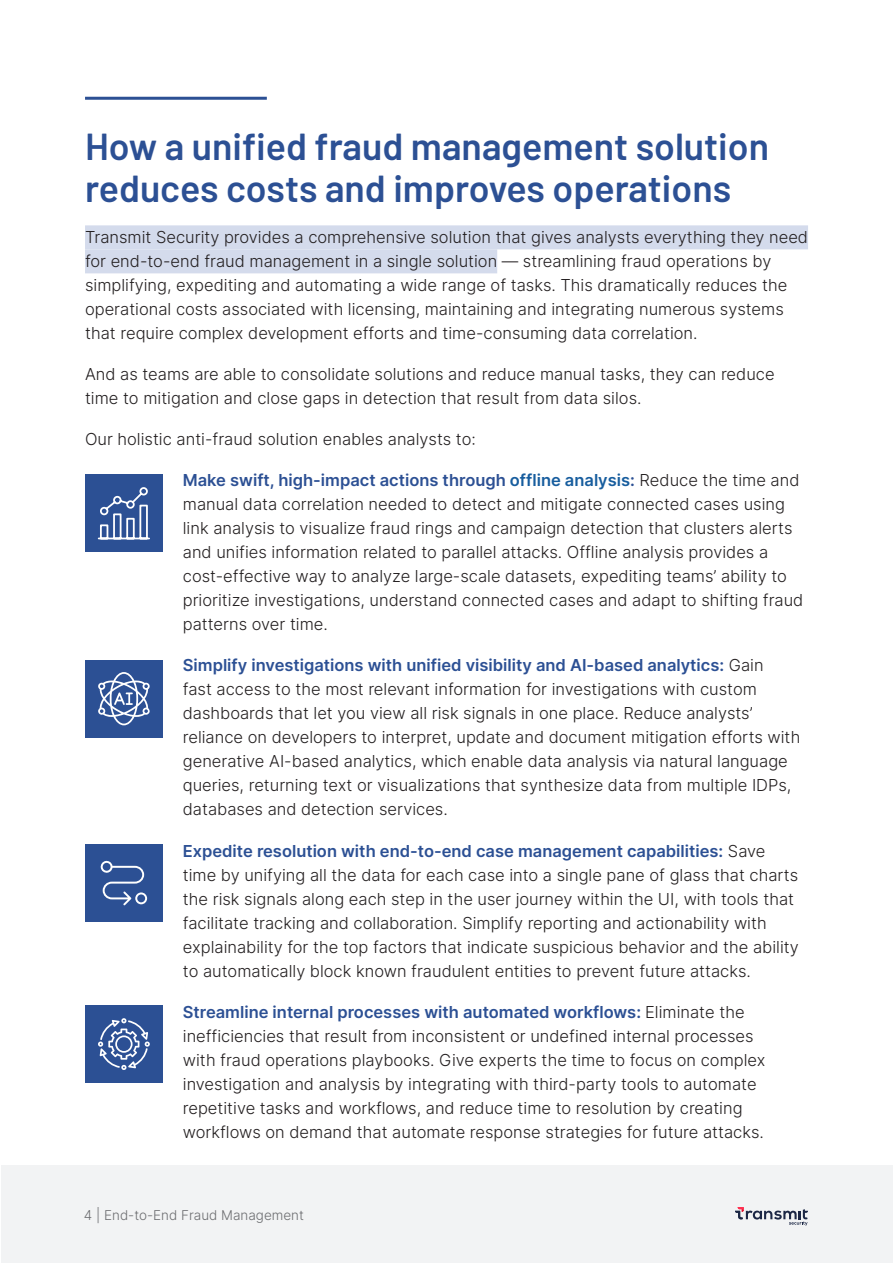
<style>
.page{position:relative;width:893px;height:1263px;background:#fff}
.page>*{position:absolute;margin:0;border:0;box-sizing:border-box;transform-origin:0 0}
.ratz{font:600 37.5px/42px "Barlow";color:#2c5094}
.ratz-2{font:300 16.5px/24px "Inter";color:#231f20}
.t1{font:300 13.5px "Inter";color:#6c6d70}
.s1{font-weight:600;color:#2c5094}
.s2{font-weight:600;color:#175d9e}
</style>
<div class="page">
<div style="left:1px;top:1165px;width:891px;height:97px;background:#f2f3f4"></div>
<svg style="left:735px;top:1207px;width:73px;height:19px"></svg>
<div style="left:85px;top:225px;width:723px;height:24px;background:#d4dbec"></div>
<div style="left:85px;top:249px;width:412px;height:24px;background:#d4dbec"></div>
<div style="left:85px;top:474px;width:78px;height:78px;background:#2c5094"></div>
<div style="left:85px;top:660px;width:78px;height:77px;background:#2c5094"></div>
<div style="left:85px;top:844px;width:78px;height:78px;background:#2c5094"></div>
<hr style="left:85px;top:97px;width:182px;height:3px;background:#2c5094">
<div style="left:85px;top:1005px;width:78px;height:78px;background:#2c5094"></div>
<svg style="left:97px;top:487px;width:53px;height:53px"></svg>
<svg style="left:98px;top:672px;width:52px;height:53px"></svg>
<svg style="left:98px;top:1018px;width:52px;height:52px"></svg>
<svg style="left:101px;top:861px;width:46px;height:44px"></svg>
<p class="ratz" style="left:85px;top:123px;width:685px">How a unified fraud management solution reduces costs and improves operations</p>
<p class="ratz-2" style="left:85px;top:225px;width:724px">Transmit Security provides a comprehensive solution that gives analysts everything they need for end-to-end fraud management in a single solution — streamlining fraud operations by simplifying, expediting and automating a wide range of tasks. This dramatically reduces the operational costs associated with licensing, maintaining and integrating numerous systems that require complex development efforts and time-consuming data correlation.</p>
<p class="ratz-2" style="left:85px;top:362px;width:691px">And as teams are able to consolidate solutions and reduce manual tasks, they can reduce time to mitigation and close gaps in detection that result from data silos.</p>
<p class="ratz-2" style="left:85px;top:427px;width:392px">Our holistic anti-fraud solution enables analysts to:</p>
<p class="ratz-2" style="left:183px;top:468px;width:622px"><span class="s1">Make swift, high-impact actions through</span> <span class="s2">offline analysis</span><span class="s1">:</span> Reduce the time and manual data correlation needed to detect and mitigate connected cases using link analysis to visualize fraud rings and campaign detection that clusters alerts and unifies information related to parallel attacks. Offline analysis provides a cost-effective way to analyze large-scale datasets, expediting teams’ ability to prioritize investigations, understand connected cases and adapt to shifting fraud patterns over time.</p>
<p class="ratz-2" style="left:183px;top:653px;width:619px"><span class="s1">Simplify investigations with unified visibility and AI-based analytics:</span> Gain<br>fast access to the most relevant information for investigations with custom dashboards that let you view all risk signals in one place. Reduce analysts’ reliance on developers to interpret, update and document mitigation efforts with generative AI-based analytics, which enable data analysis via natural language queries, returning text or visualizations that synthesize data from multiple IDPs, databases and detection services.</p>
<p class="ratz-2" style="left:183px;top:838px;width:617px"><span class="s1">Expedite resolution with end-to-end case management capabilities:</span> Save time by unifying all the data for each case into a single pane of glass that charts the risk signals along each step in the user journey within the UI, with tools that facilitate tracking and collaboration. Simplify reporting and actionability with explainability for the top factors that indicate suspicious behavior and the ability to automatically block known fraudulent entities to prevent future attacks.</p>
<p class="ratz-2" style="left:183px;top:999px;width:584px"><span class="s1">Streamline internal processes with automated workflows:</span> Eliminate the inefficiencies that result from inconsistent or undefined internal processes with fraud operations playbooks. Give experts the time to focus on complex investigation and analysis by integrating with third-party tools to automate repetitive tasks and workflows, and reduce time to resolution by creating workflows on demand that automate response strategies for future attacks.</p>
<p class="t1" style="left:84px;top:1205px;width:221px">4 | End-to-End Fraud Management</p>
</div>
